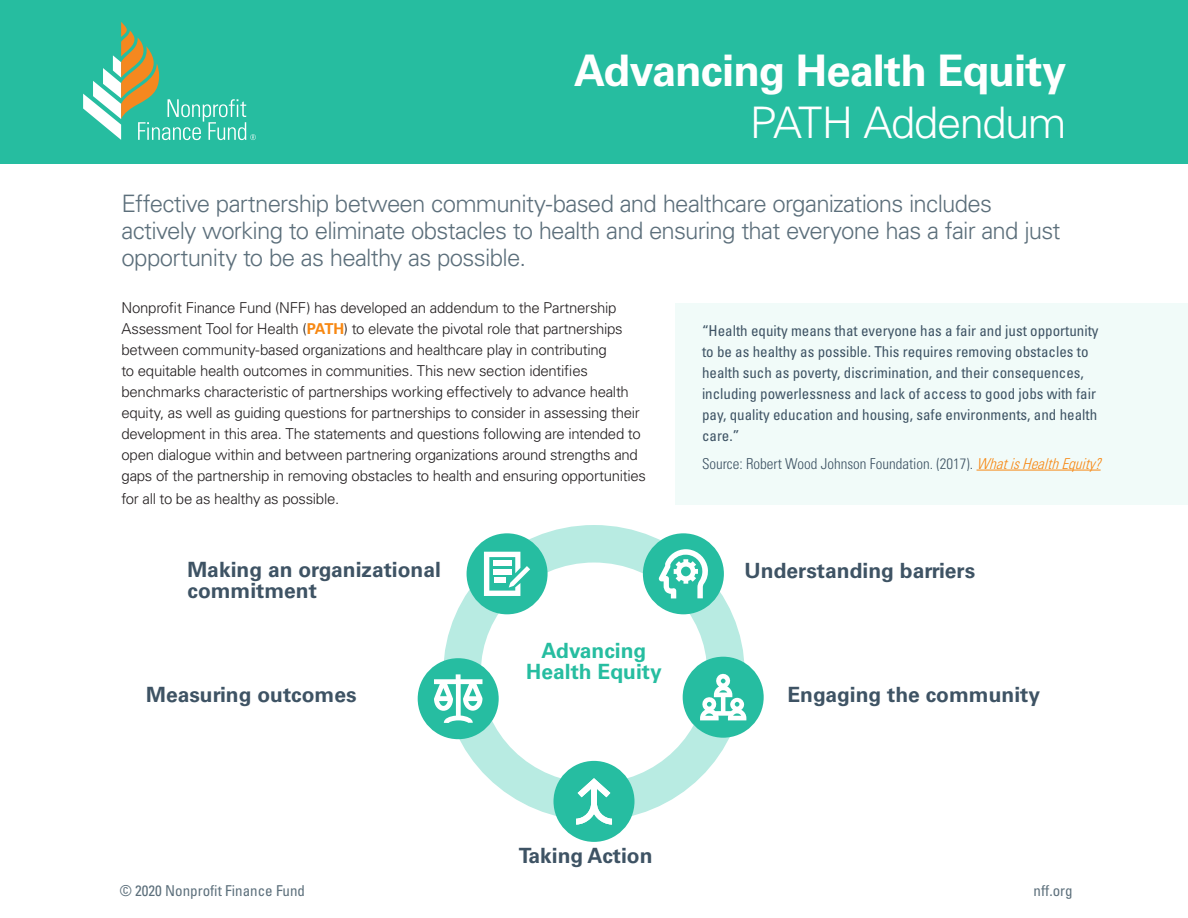
<style>
.page{position:relative;width:1188px;height:918px;background:#fff}
.page>*{position:absolute;margin:0;border:0;box-sizing:border-box;transform-origin:0 0}
.Section_Title{font:700 43.5px "Univers LT Std";letter-spacing:-.02em;color:#fff}
.Section_Title-2{font:300 43.5px "Univers LT Std";letter-spacing:-.035em;color:#fff}
.Deck{font:300 24px/27px "Univers LT Std";letter-spacing:-.03em;color:#5c6f7b}
.Bullet{font:700 21px "Univers LT Std";color:#3e5364}
.Bullet-2{font:700 21px "Univers LT Std";color:#26bda0}
.Deck-2{font:300 15px/21px "Univers LT Std";letter-spacing:-.02em;color:#231f20}
.Bullet-3{font:condensed 15px/21px "Univers LT Std";color:#3e5364}
.Bullet-4{font:300 condensed 15px "Univers LT Std";color:#3e5364}
.t1{font:condensed 15px "Univers LT Std";color:#5c6f7b}
.s1{font-weight:700;color:#f78813}
.s2{font-style:italic;color:#f78813}
</style>
<div class="page">
<div style="left:0;top:0;width:1188px;height:164px;background:#26bda0"></div>
<svg style="left:83px;top:22px;width:173px;height:118px"></svg>
<div style="left:675px;top:303px;width:513px;height:201px;background:#f1fbf9"></div>
<hr style="left:977px;top:470px;width:124px;height:1px;background:#f78813">
<div style="left:443px;top:525px;width:302px;height:296px;border:38px solid #b8ebe2;border-radius:50%"></div>
<div style="left:554px;top:761px;width:80px;height:81px;background:#26bda1;border-radius:50%"></div>
<svg style="left:576px;top:778px;width:36px;height:47px"></svg>
<div style="left:643px;top:533px;width:81px;height:81px;background:#26bda1;border-radius:50%"></div>
<svg style="left:658px;top:549px;width:50px;height:49px"></svg>
<div style="left:467px;top:533px;width:81px;height:81px;background:#26bda1;border-radius:50%"></div>
<svg style="left:484px;top:552px;width:46px;height:44px"></svg>
<div style="left:683px;top:657px;width:81px;height:81px;background:#26bda1;border-radius:50%"></div>
<svg style="left:700px;top:673px;width:46px;height:47px"></svg>
<div style="left:418px;top:658px;width:81px;height:81px;background:#26bda1;border-radius:50%"></div>
<svg style="left:434px;top:674px;width:48px;height:49px"></svg>
<p class="Section_Title" style="left:574px;top:45px;width:494px">Advancing Health Equity</p>
<p class="Section_Title-2" style="left:750px;top:96px;width:318px">PATH Addendum</p>
<p class="Deck" style="left:122px;top:190px;width:941px">Effective partnership between community-based and healthcare organizations includes actively working to eliminate obstacles to health and ensuring that everyone has a fair and just opportunity to be as healthy as possible.</p>
<p class="Deck-2" style="left:122px;top:298px;width:526px">Nonprofit Finance Fund (NFF) has developed an addendum to the Partnership Assessment Tool for Health (<span class="s1">PATH</span>) to elevate the pivotal role that partnerships between community-based organizations and healthcare play in contributing<br>to equitable health outcomes in communities. This new section identifies benchmarks characteristic of partnerships working effectively to advance health equity, as well as guiding questions for partnerships to consider in assessing their development in this area. The statements and questions following are intended to open dialogue within and between partnering organizations around strengths and gaps of the partnership in removing obstacles to health and ensuring opportunities</p>
<p class="Deck-2" style="left:122px;top:488px;width:219px">for all to be as healthy as possible.</p>
<p class="Bullet-3" style="left:702px;top:320px;width:398px">“Health equity means that everyone has a fair and just opportunity to be as healthy as possible. This requires removing obstacles to health such as poverty, discrimination, and their consequences, including powerlessness and lack of access to good jobs with fair pay, quality education and housing, safe environments, and health care.”</p>
<p class="Bullet-4" style="left:702px;top:454px;width:405px">Source: Robert Wood Johnson Foundation. (2017). <span class="s2">WhatisHealthEquity?</span></p>
<p class="Bullet" style="left:188px;top:558px;width:255px">Making an organizational</p>
<p class="Bullet" style="left:745px;top:559px;width:232px">Understanding barriers</p>
<p class="Bullet" style="left:188px;top:579px;width:131px">commitment</p>
<p class="Bullet-2" style="left:542px;top:639px;width:106px">Advancing</p>
<p class="Bullet-2" style="left:526px;top:660px;width:137px">Health Equity</p>
<p class="Bullet" style="left:146px;top:682px;width:212px">Measuring outcomes</p>
<p class="Bullet" style="left:787px;top:682px;width:254px">Engaging the community</p>
<p class="Bullet" style="left:519px;top:843px;width:135px">Taking Action</p>
<p class="t1" style="left:120px;top:881px;width:187px">© 2020 Nonprofit Finance Fund</p>
<p class="t1" style="left:1034px;top:881px;width:41px">nff.org</p>
</div>
